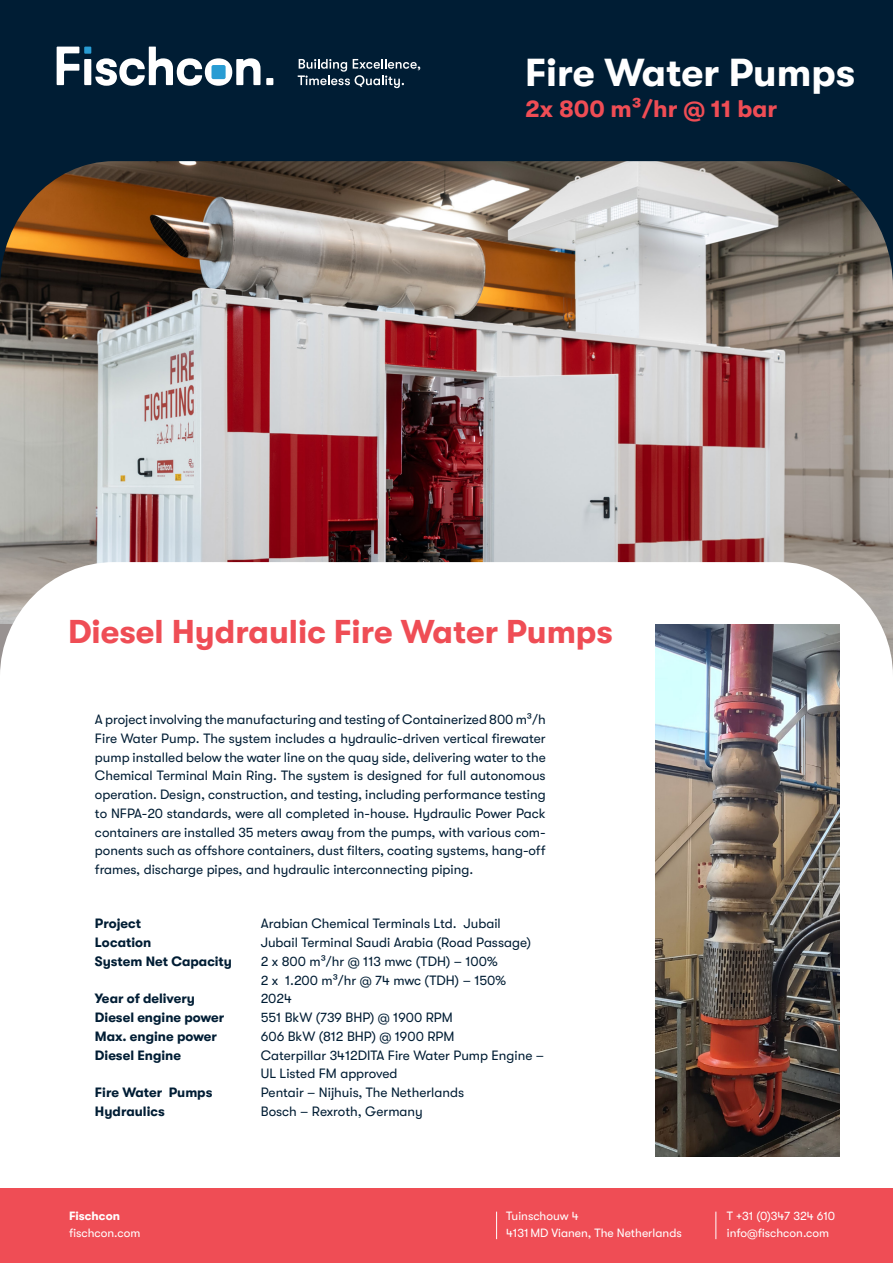
<style>
.page{position:relative;width:893px;height:1263px;background:#fff}
.page>*{position:absolute;margin:0;border:0;box-sizing:border-box;transform-origin:0 0}
.t1{font:700 39px "GT Walsheim Pro";color:#fff}
.t2{font:700 33px "GT Walsheim Pro";color:#ef4d55}
.t3{font:700 24px "GT Walsheim Pro";color:#ef4d55}
.t4{font:13.5px/18.8px "GT Walsheim Pro";color:#001d34;text-align:justify}
.t5{font:700 13.5px "GT Walsheim Pro";color:#001d34}
.t6{font:12px "GT Walsheim Pro";color:#fff}
.t7{font:700 12px "GT Walsheim Pro";color:#fff}
</style>
<div class="page">
<div style="left:0;top:0;width:893px;height:315px;background:#001d34"></div>
<img style="left:0;top:161px;width:893px;height:401px">
<svg style="left:0;top:562px;width:893px;height:595px"></svg>
<svg style="left:57px;top:47px;width:216px;height:39px"></svg>
<svg style="left:298px;top:59px;width:122px;height:29px"></svg>
<div style="left:0;top:1188px;width:893px;height:75px;background:#ef4d55"></div>
<svg style="left:496px;top:1211px;width:1px;height:28px"></svg>
<svg style="left:716px;top:1211px;width:1px;height:28px"></svg>
<img style="left:655px;top:624px;width:184px;height:532px">
<p class="t1" style="left:525px;top:50px;width:331px">Fire Water Pumps</p>
<p class="t3" style="left:525px;top:95px;width:254px">2x 800 m³/hr @ 11 bar</p>
<p class="t2" style="left:68px;top:613px;width:546px">Diesel Hydraulic Fire Water Pumps</p>
<p class="t4" style="left:95px;top:710px;width:452px">A project involving the manufacturing and testing of Containerized 800 m³/h Fire Water Pump. The system includes a hydraulic-driven vertical firewater pump installed below the water line on the quay side, delivering water to the Chemical Terminal Main Ring. The system is designed for full autonomous operation. Design, construction, and testing, including performance testing to NFPA-20 standards, were all completed in-house. Hydraulic Power Pack containers are installed 35 meters away from the pumps, with various com&shy;ponents such as offshore containers, dust filters, coating systems, hang-off frames, discharge pipes, and hydraulic interconnecting piping.</p>
<p class="t5" style="left:95px;top:916px;width:48px">Project</p>
<p class="t5" style="left:95px;top:935px;width:58px">Location</p>
<p class="t5" style="left:95px;top:954px;width:139px">System Net Capacity</p>
<p class="t5" style="left:95px;top:991px;width:102px">Year of delivery</p>
<p class="t5" style="left:95px;top:1010px;width:131px">Diesel engine power</p>
<p class="t5" style="left:95px;top:1029px;width:123px">Max. engine power</p>
<p class="t5" style="left:95px;top:1047px;width:88px">Diesel Engine</p>
<p class="t5" style="left:95px;top:1085px;width:119px">Fire Water Pumps</p>
<p class="t5" style="left:95px;top:1104px;width:71px">Hydraulics</p>
<p class="t4" style="left:261px;top:914px;width:241px">Arabian Chemical Terminals Ltd. Jubail</p>
<p class="t4" style="left:261px;top:933px;width:272px">Jubail Terminal Saudi Arabia (Road Passage)</p>
<p class="t4" style="left:261px;top:952px;width:238px">2 x 800 m³/hr @ 113 mwc (TDH) – 100%</p>
<p class="t4" style="left:261px;top:971px;width:247px">2 x 1.200 m³/hr @ 74 mwc (TDH) – 150%</p>
<p class="t4" style="left:261px;top:989px;width:33px">2024</p>
<p class="t4" style="left:261px;top:1008px;width:193px">551 BkW (739 BHP) @ 1900 RPM</p>
<p class="t4" style="left:261px;top:1027px;width:195px">606 BkW (812 BHP) @ 1900 RPM</p>
<p class="t4" style="left:261px;top:1046px;width:285px">Caterpillar 3412DITA Fire Water Pump Engine –<br>UL Listed FM approved</p>
<p class="t4" style="left:261px;top:1083px;width:205px">Pentair – Nijhuis, The Netherlands</p>
<p class="t4" style="left:261px;top:1102px;width:164px">Bosch – Rexroth, Germany</p>
<p class="t7" style="left:69px;top:1209px;width:53px">Fischcon</p>
<p class="t6" style="left:69px;top:1226px;width:73px">fischcon.com</p>
<p class="t6" style="left:506px;top:1209px;width:74px">Tuinschouw 4</p>
<p class="t6" style="left:506px;top:1226px;width:177px">4131 MD Vianen, The Netherlands</p>
<p class="t6" style="left:727px;top:1209px;width:110px">T +31 (0)347 324 610</p>
<p class="t6" style="left:727px;top:1226px;width:104px">info@fischcon.com</p>
</div>
